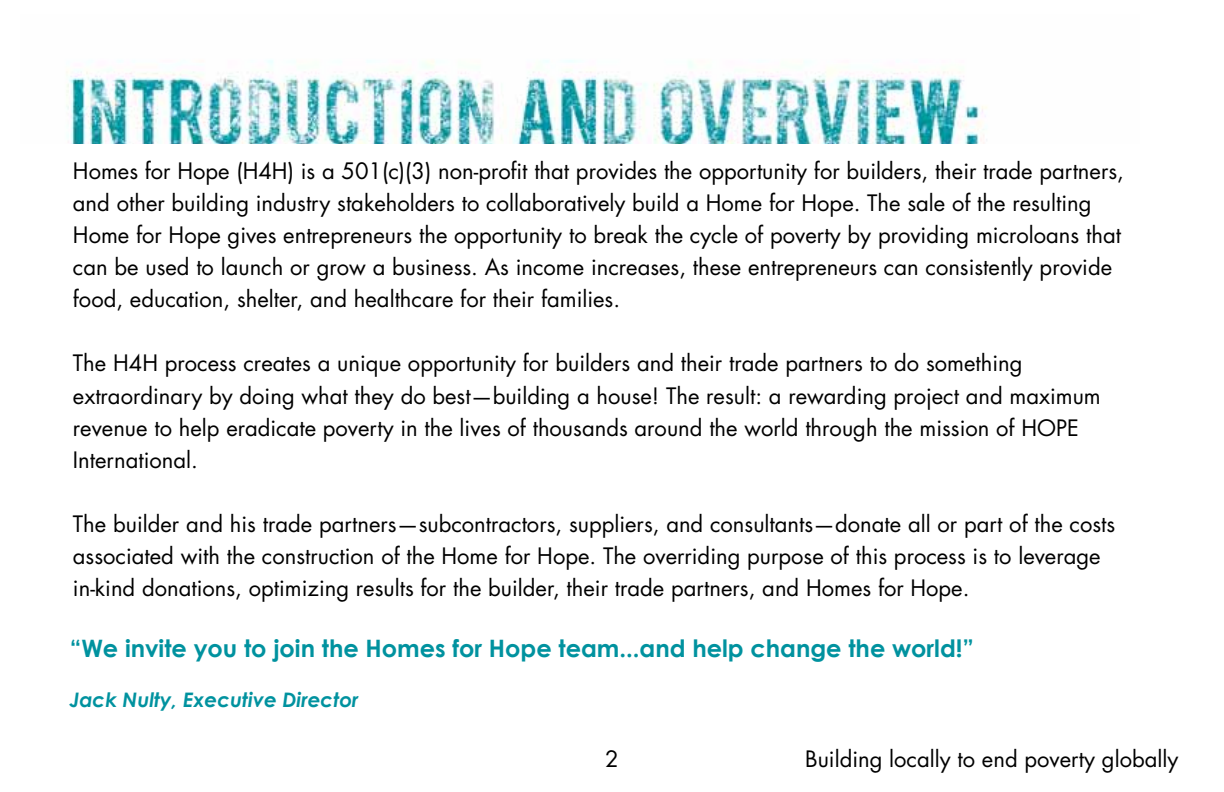
<style>
.page{position:relative;width:1224px;height:792px;background:#fff}
.page>*{position:absolute;margin:0;border:0;box-sizing:border-box;transform-origin:0 0}
.t1{font:700 24px "Century Gothic";color:#00929f}
.t2{font:22px/32px "Futura Std";color:#000}
.t3{font:italic 700 20px "Century Gothic";color:#00929f}
</style>
<div class="page">
<img style="left:66px;top:60px;width:921px;height:84px">
<p class="t2" style="left:73px;top:156px;width:1052px">Homes for Hope (H4H) is a 501(c)(3) non-profit that provides the opportunity for builders, their trade partners, and other building industry stakeholders to collaboratively build a Home for Hope. The sale of the resulting Home for Hope gives entrepreneurs the opportunity to break the cycle of poverty by providing microloans that can be used to launch or grow a business. As income increases, these entrepreneurs can consistently provide food, education, shelter, and healthcare for their families.</p>
<p class="t2" style="left:73px;top:348px;width:1029px">The H4H process creates a unique opportunity for builders and their trade partners to do something extraordinary by doing what they do best—building a house! The result: a rewarding project and maximum revenue to help eradicate poverty in the lives of thousands around the world through the mission of HOPE International.</p>
<p class="t2" style="left:73px;top:508px;width:1044px">The builder and his trade partners—subcontractors, suppliers, and consultants—donate all or part of the costs associated with the construction of the Home for Hope. The overriding purpose of this process is to leverage in-kind donations, optimizing results for the builder, their trade partners, and Homes for Hope.</p>
<p class="t1" style="left:70px;top:630px;width:906px">“We invite you to join the Homes for Hope team...and help change the world!”</p>
<p class="t3" style="left:70px;top:685px;width:290px">Jack Nulty, Executive Director</p>
<p class="t2" style="left:605px;top:743px;width:15px">2</p>
<p class="t2" style="left:805px;top:743px;width:375px">Building locally to end poverty globally</p>
</div>
